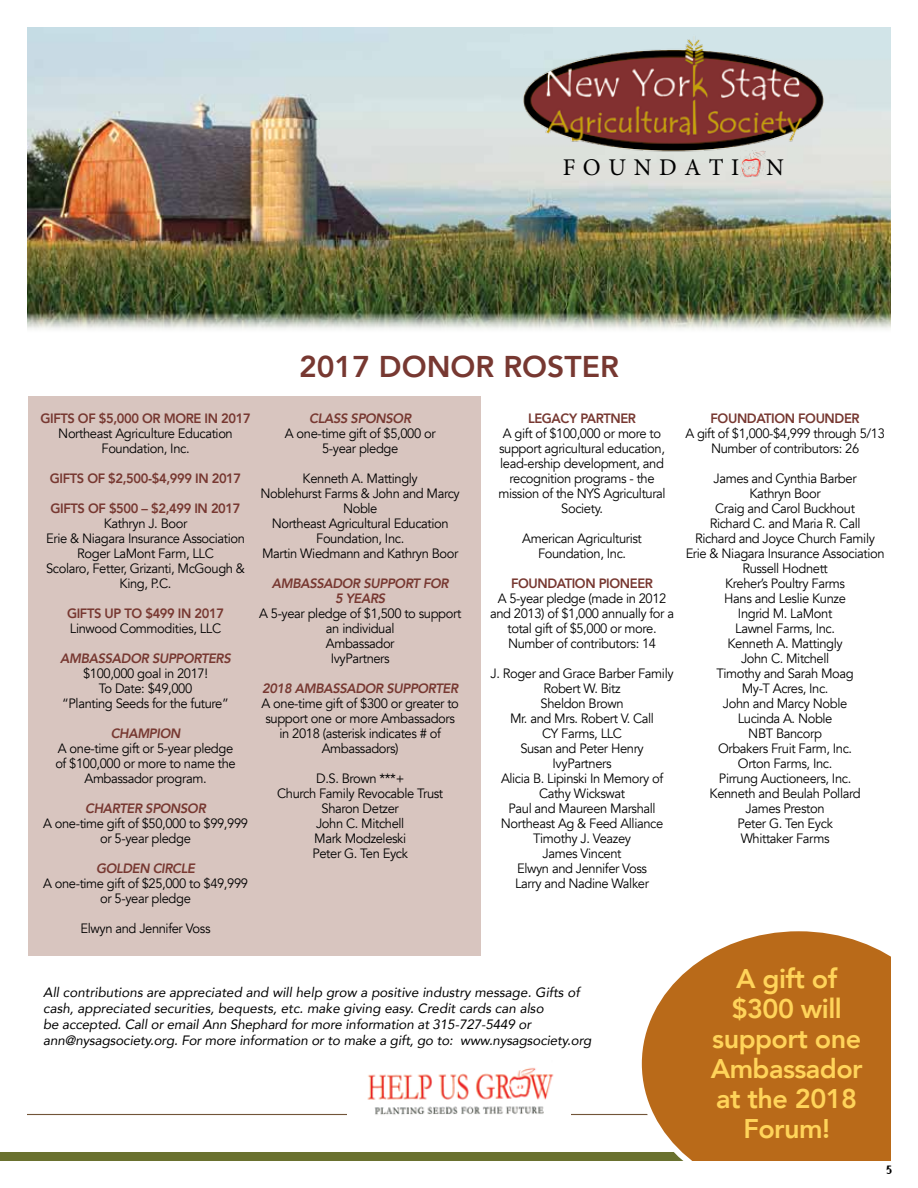
<style>
.page{position:relative;width:918px;height:1188px;background:#fff}
.page>*{position:absolute;margin:0;border:0;box-sizing:border-box;transform-origin:0 0}
.t1{font:800 30px "Avenir";color:#773831}
.t2{font:800 27px/30px "Avenir";letter-spacing:-.02em;color:#ffd45a;text-align:center}
.t3{font:24px "Minion Pro";color:#000}
.t4{font:18px "Beirut";color:#000}
.t5{font:13.5px/15px "Avenir";letter-spacing:-.03em;color:#000;text-align:center;scale:.96 1}
.t6{font:italic 13.5px/16.2px "Avenir";color:#000}
.t7{font:800 13.5px "Avenir";letter-spacing:-.03em;color:#773831;scale:.96 1}
.t8{font:italic 800 13.5px/15px "Avenir";letter-spacing:-.03em;color:#773831;text-align:center;scale:.96 1}
</style>
<div class="page">
<div style="left:28px;top:396px;width:453px;height:560px;background:#d8c5bf"></div>
<hr style="left:27px;top:1114px;width:864px;height:1px;background:#725539">
<img style="left:28px;top:27px;width:862px;height:302px">
<div style="left:0;top:1152px;width:891px;height:9px;background:#6a712f"></div>
<img style="left:496px;top:27px;width:354px;height:133px">
<img style="left:741px;top:151px;width:25px;height:29px">
<img style="left:348px;top:1067px;width:222px;height:48px">
<svg style="left:636px;top:931px;width:255px;height:230px;background:#c17d37"></svg>
<h3 class="t3" style="left:563px;top:151px;width:223px">F O U N D A T I N</h3>
<h1 class="t1" style="left:299px;top:344px;width:321px">2017 DONOR ROSTER</h1>
<p class="t7" style="left:40px;top:407px;width:220px">GIFTS OF $5,000 OR MORE IN 2017</p>
<p class="t5" style="left:58px;top:426px;width:183px">Northeast Agriculture Education<br>Foundation, Inc.</p>
<p class="t7" style="left:50px;top:467px;width:201px">GIFTS OF $2,500-$4,999 IN 2017</p>
<p class="t7" style="left:51px;top:497px;width:199px">GIFTS OF $500 – $2,499 IN 2017</p>
<p class="t5" style="left:46px;top:516px;width:209px">Kathryn J. Boor<br>Erie &amp; Niagara Insurance Association<br>Roger LaMont Farm, LLC<br>Scolaro, Fetter, Grizanti, McGough &amp;<br>King, P.C.</p>
<p class="t7" style="left:67px;top:602px;width:165px">GIFTS UP TO $499 IN 2017</p>
<p class="t5" style="left:70px;top:621px;width:159px">Linwood Commodities, LLC</p>
<p class="t8" style="left:60px;top:651px;width:179px">AMBASSADOR SUPPORTERS</p>
<p class="t5" style="left:62px;top:666px;width:175px">$100,000 goal in 2017!<br>To Date: $49,000<br>“Planting Seeds for the future”</p>
<p class="t8" style="left:111px;top:726px;width:74px">CHAMPION</p>
<p class="t5" style="left:55px;top:741px;width:189px">A one-time gift or 5-year pledge of $100,000 or more to name the<br>Ambassador program.</p>
<p class="t8" style="left:85px;top:801px;width:127px">CHARTER SPONSOR</p>
<p class="t5" style="left:43px;top:816px;width:215px">A one-time gift of $50,000 to $99,999 or 5-year pledge</p>
<p class="t8" style="left:96px;top:861px;width:105px">GOLDEN CIRCLE</p>
<p class="t5" style="left:43px;top:876px;width:215px">A one-time gift of $25,000 to $49,999 or 5-year pledge</p>
<p class="t5" style="left:81px;top:921px;width:137px">Elwyn and Jennifer Voss</p>
<p class="t8" style="left:309px;top:411px;width:108px">CLASS SPONSOR</p>
<p class="t5" style="left:285px;top:426px;width:159px">A one-time gift of $5,000 or<br>5-year pledge</p>
<p class="t5" style="left:261px;top:471px;width:209px">Kenneth A. Mattingly<br>Noblehurst Farms &amp; John and Marcy<br>Noble<br>Northeast Agricultural Education<br>Foundation, Inc.<br>Martin Wiedmann and Kathryn Boor</p>
<p class="t8" style="left:272px;top:575px;width:186px">AMBASSADOR SUPPORT FOR<br>5 YEARS</p>
<p class="t5" style="left:259px;top:606px;width:212px">A 5-year pledge of $1,500 to support an individual<br>Ambassador<br>IvyPartners</p>
<p class="t8" style="left:262px;top:680px;width:206px">2018 AMBASSADOR SUPPORTER</p>
<p class="t5" style="left:262px;top:696px;width:207px">A one-time gift of $300 or greater to support one or more Ambassadors in 2018 (asterisk indicates # of<br>Ambassadors)</p>
<p class="t5" style="left:277px;top:771px;width:174px">D.S. Brown ***+<br>Church Family Revocable Trust<br>Sharon Detzer<br>John C. Mitchell<br>Mark Modzeleski<br>Peter G. Ten Eyck</p>
<p class="t7" style="left:528px;top:407px;width:114px">LEGACY PARTNER</p>
<p class="t5" style="left:498px;top:426px;width:176px">A gift of $100,000 or more to support agricultural education, lead-ership development, and recognition programs - the mission of the NYS Agricultural<br>Society.</p>
<p class="t5" style="left:522px;top:531px;width:126px">American Agriculturist<br>Foundation, Inc.</p>
<p class="t7" style="left:511px;top:572px;width:149px">FOUNDATION PIONEER</p>
<p class="t5" style="left:490px;top:591px;width:193px">A 5-year pledge (made in 2012 and 2013) of $1,000 annually for a total gift of $5,000 or more.<br>Number of contributors: 14</p>
<p class="t5" style="left:491px;top:666px;width:192px">J. Roger and Grace Barber Family<br>Robert W. Bitz<br>Sheldon Brown<br>Mr. and Mrs. Robert V. Call<br>CY Farms, LLC<br>Susan and Peter Henry<br>IvyPartners<br>Alicia B. Lipinski In Memory of<br>Cathy Wickswat<br>Paul and Maureen Marshall<br>Northeast Ag &amp; Feed Alliance<br>Timothy J. Veazey<br>James Vincent<br>Elwyn and Jennifer Voss<br>Larry and Nadine Walker</p>
<p class="t7" style="left:711px;top:407px;width:157px">FOUNDATION FOUNDER</p>
<p class="t5" style="left:685px;top:426px;width:209px">A gift of $1,000-$4,999 through 5/13<br>Number of contributors: 26</p>
<p class="t5" style="left:686px;top:471px;width:209px">James and Cynthia Barber<br>Kathryn Boor<br>Craig and Carol Buckhout<br>Richard C. and Maria R. Call<br>Richard and Joyce Church Family<br>Erie &amp; Niagara Insurance Association<br>Russell Hodnett<br>Kreher’s Poultry Farms<br>Hans and Leslie Kunze<br>Ingrid M. LaMont<br>Lawnel Farms, Inc.<br>Kenneth A. Mattingly<br>John C. Mitchell<br>Timothy and Sarah Moag<br>My-T Acres, Inc.<br>John and Marcy Noble<br>Lucinda A. Noble<br>NBT Bancorp<br>Orbakers Fruit Farm, Inc.<br>Orton Farms, Inc.<br>Pirrung Auctioneers, Inc.<br>Kenneth and Beulah Pollard<br>James Preston<br>Peter G. Ten Eyck<br>Whittaker Farms</p>
<p class="t6" style="left:43px;top:984px;width:550px">All contributions are appreciated and will help grow a positive industry message. Gifts of cash, appreciated securities, bequests, etc. make giving easy. Credit cards can also<br>be accepted. Call or email Ann Shephard for more information at 315-727-5449 or ann@nysagsociety.org. For more information or to make a gift, go to: www.nysagsociety.org</p>
<h2 class="t2" style="left:711px;top:964px;width:154px">A gift of $300 will support one<br>Ambassador at the 2018<br>Forum!</h2>
<h3 class="t4" style="left:886px;top:1156px;width:8px">5</h3>
</div>
